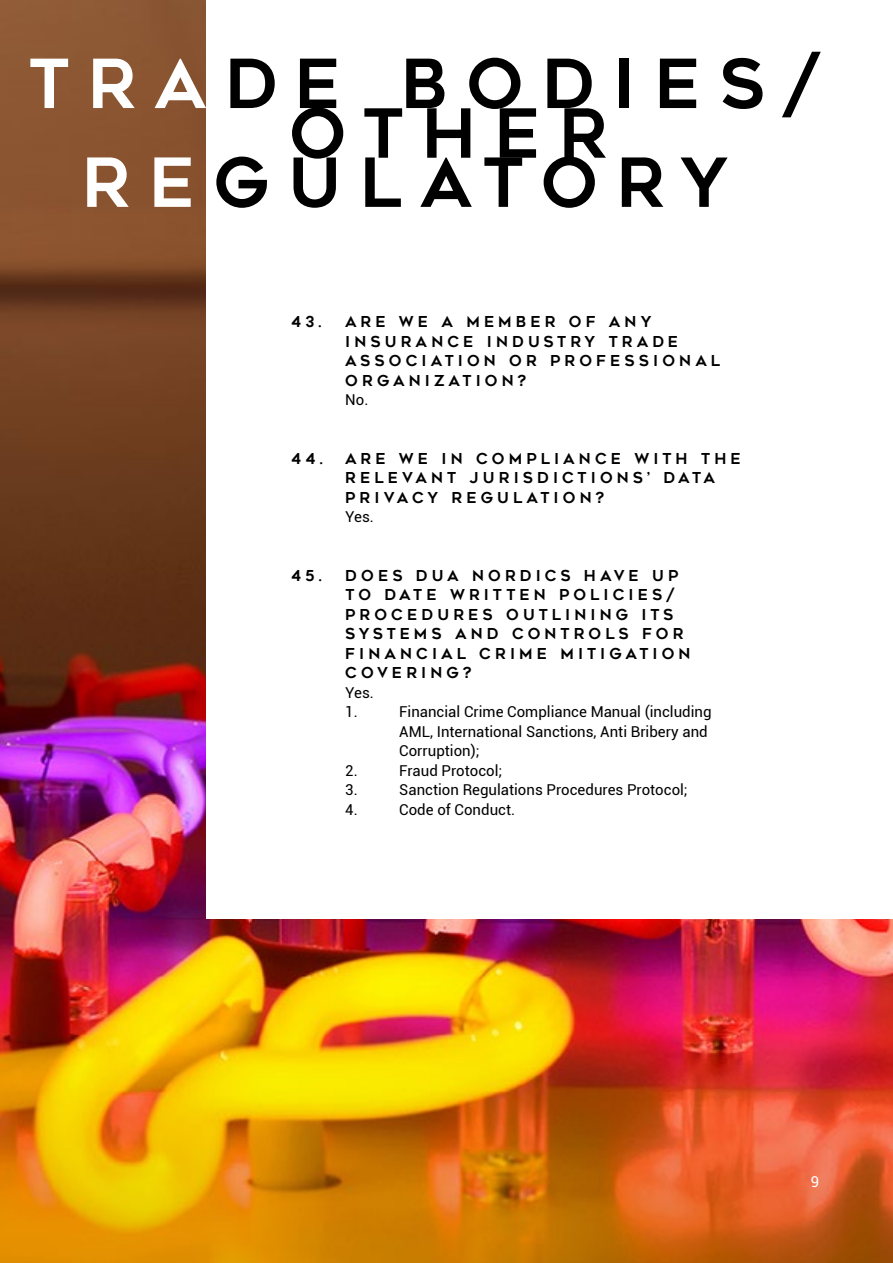
<style>
.page{position:relative;width:893px;height:1263px;background:#fff}
.page>*{position:absolute;margin:0;border:0;box-sizing:border-box;transform-origin:0 0}
.t1{font:67.5px "Geometos";letter-spacing:.275em;color:#000}
.t2{font:15px/19.5px "Geometos";letter-spacing:.275em;color:#000}
.t3{font:15px/19.5px "Roboto";color:#000}
.t4{font:15px "Roboto";color:#fff}
.s1{color:#fff}
</style>
<div class="page">
<img style="left:0;top:0;width:893px;height:1263px">
<div style="left:206px;top:0;width:687px;height:918px;background:#fff"></div>
<h1 class="t1" style="left:27px;top:46px;width:794px"><span class="s1">TRA</span>DE BODIES/</h1>
<h1 class="t1" style="left:289px;top:95px;width:320px">OTHER</h1>
<h1 class="t1" style="left:82px;top:145px;width:648px"><span class="s1">RE</span>GULATORY</h1>
<p class="t2" style="left:345px;top:312px;width:376px;text-indent:-54px">43. ARE WE A MEMBER OF ANY<br>INSURANCE INDUSTRY TRADE<br>ASSOCIATION OR PROFESSIONAL<br>ORGANIZATION?</p>
<p class="t3" style="left:345px;top:389px;width:25px">No.</p>
<p class="t2" style="left:345px;top:448px;width:397px;text-indent:-54px">44. ARE WE IN COMPLIANCE WITH THE<br>RELEVANT JURISDICTIONS’ DATA<br>PRIVACY REGULATION?</p>
<p class="t3" style="left:345px;top:506px;width:30px">Yes.</p>
<p class="t2" style="left:345px;top:565px;width:347px;text-indent:-54px">45. DOES DUA NORDICS HAVE UP<br>TO DATE WRITTEN POLICIES/<br>PROCEDURES OUTLINING ITS<br>SYSTEMS AND CONTROLS FOR<br>FINANCIAL CRIME MITIGATION<br>COVERING?</p>
<p class="t3" style="left:345px;top:682px;width:30px">Yes.<br>1.</p>
<p class="t3" style="left:399px;top:701px;width:314px">Financial Crime Compliance Manual (including<br>AML, International Sanctions, Anti Bribery and<br>Corruption);</p>
<p class="t3" style="left:345px;top:760px;width:14px">2.</p>
<p class="t3" style="left:399px;top:760px;width:105px">Fraud Protocol;</p>
<p class="t3" style="left:345px;top:779px;width:14px">3.</p>
<p class="t3" style="left:399px;top:779px;width:290px">Sanction Regulations Procedures Protocol;</p>
<p class="t3" style="left:345px;top:799px;width:14px">4.</p>
<p class="t3" style="left:399px;top:799px;width:117px">Code of Conduct.</p>
<p class="t4" style="left:811px;top:1171px;width:10px">9</p>
</div>
